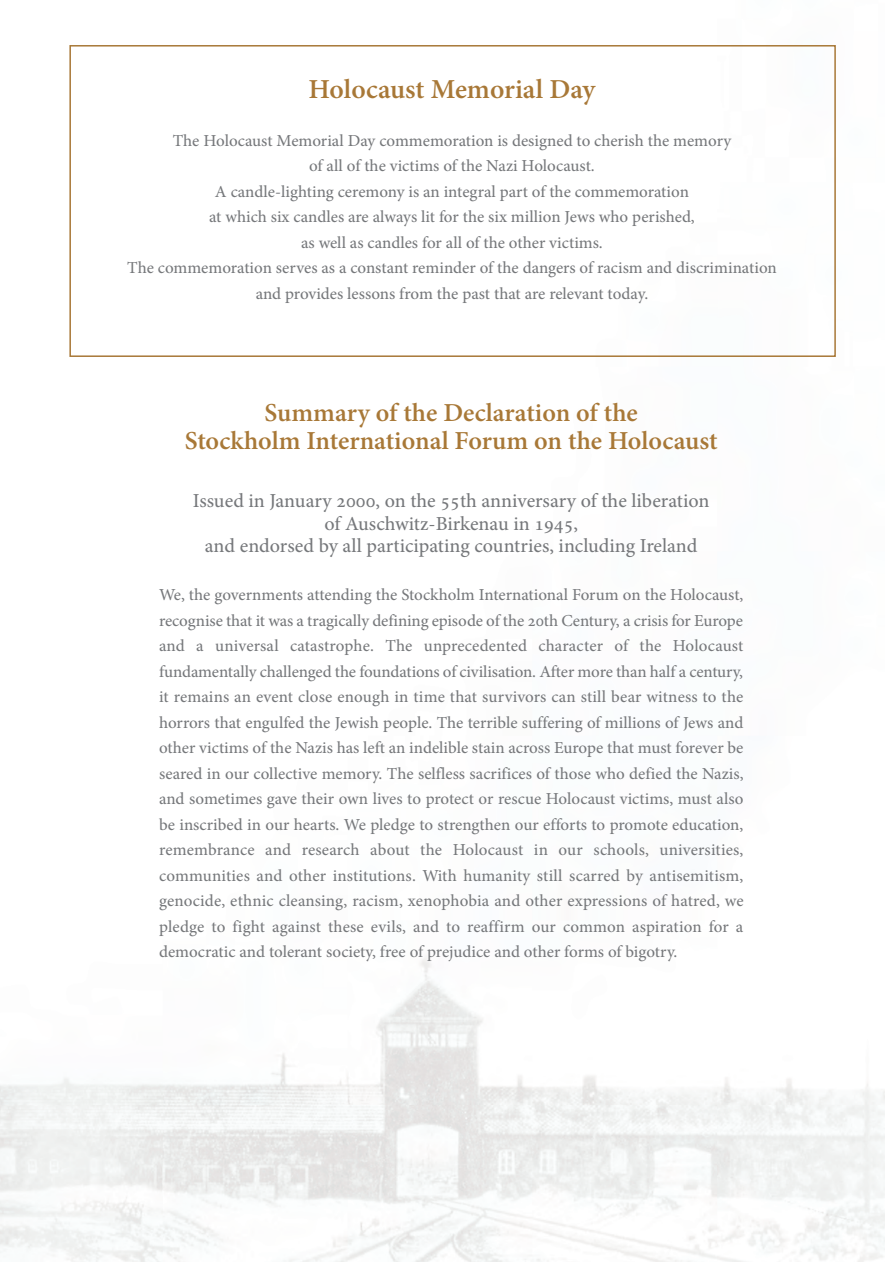
<style>
.page{position:relative;width:891px;height:1262px;background:#fff}
.page>*{position:absolute;margin:0;border:0;box-sizing:border-box;transform-origin:0 0}
.t1{font:700 27px "Adobe Hebrew";color:#a87837}
.t2{font:700 25.5px/28.5px "Adobe Hebrew";color:#a87837;text-align:center}
.t3{font:19.5px/22.5px "Adobe Hebrew";color:#76787b;text-align:center}
.t4{font:16.5px/25.5px "Adobe Hebrew";color:#76787b;text-align:justify}
</style>
<div class="page">
<img style="left:0;top:45px;width:884px;height:1217px">
<div style="left:69px;top:45px;width:766px;height:312px;border:2px solid #a87837"></div>
<h1 class="t1" style="left:308px;top:79px;width:288px">Holocaust Memorial Day</h1>
<p class="t4" style="left:127px;top:129px;width:650px;text-align:center">The Holocaust Memorial Day commemoration is designed to cherish the memory<br>of all of the victims of the Nazi Holocaust.<br>A candle-lighting ceremony is an integral part of the commemoration<br>at which six candles are always lit for the six million Jews who perished,<br>as well as candles for all of the other victims.<br>The commemoration serves as a constant reminder of the dangers of racism and discrimination and provides lessons from the past that are relevant today.</p>
<h2 class="t2" style="left:185px;top:401px;width:534px">Summary of the Declaration of the<br>Stockholm International Forum on the Holocaust</h2>
<p class="t3" style="left:193px;top:491px;width:518px">Issued in January 2000, on the 55th anniversary of the liberation of Auschwitz-Birkenau in 1945,<br>and endorsed by all participating countries, including Ireland</p>
<p class="t4" style="left:159px;top:584px;width:586px">We, the governments attending the Stockholm International Forum on the Holocaust, recognise that it was a tragically defining episode of the 20th Century, a crisis for Europe and a universal catastrophe. The unprecedented character of the Holocaust fundamentally challenged the foundations of civilisation. After more than half a century, it remains an event close enough in time that survivors can still bear witness to the horrors that engulfed the Jewish people. The terrible suffering of millions of Jews and other victims of the Nazis has left an indelible stain across Europe that must forever be seared in our collective memory. The selfless sacrifices of those who defied the Nazis, and sometimes gave their own lives to protect or rescue Holocaust victims, must also be inscribed in our hearts. We pledge to strengthen our efforts to promote education, remembrance and research about the Holocaust in our schools, universities, communities and other institutions. With humanity still scarred by antisemitism, genocide, ethnic cleansing, racism, xenophobia and other expressions of hatred, we pledge to fight against these evils, and to reaffirm our common aspiration for a democratic and tolerant society, free of prejudice and other forms of bigotry.</p>
</div>
